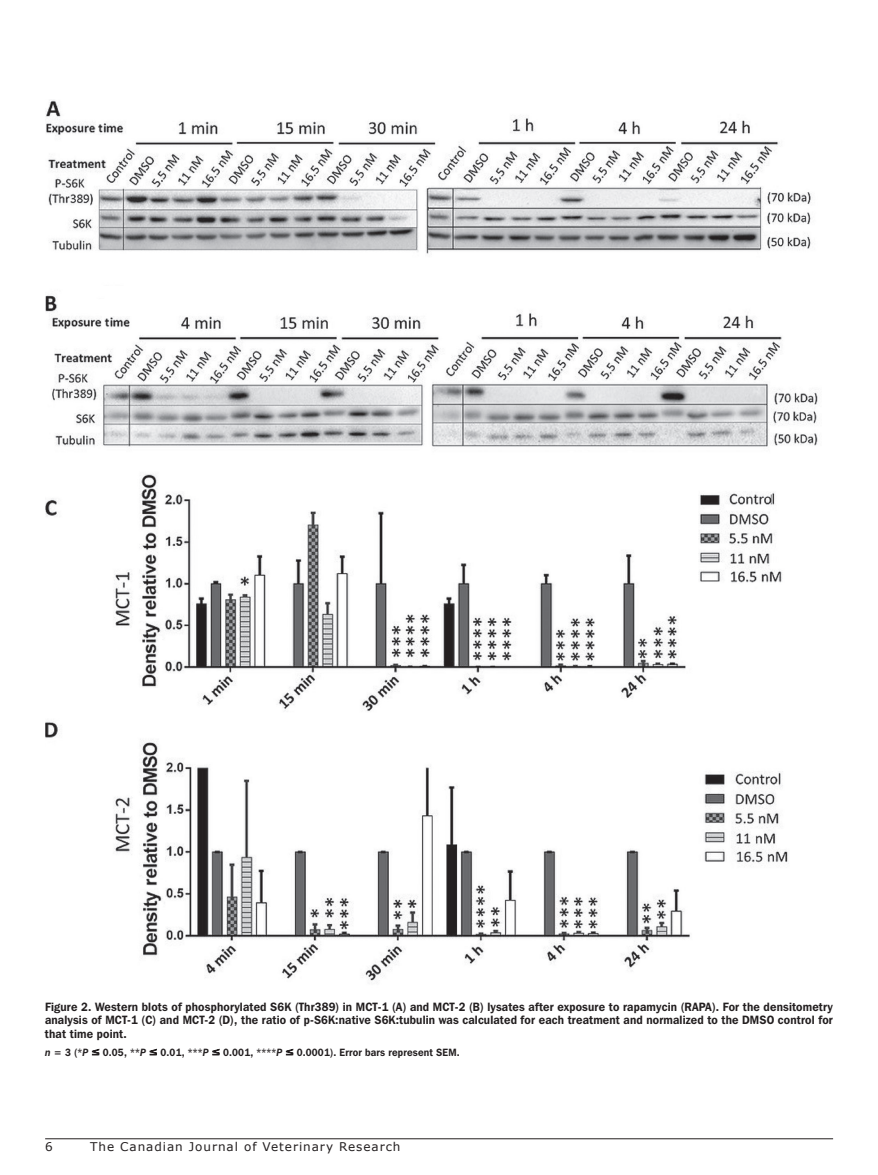
<style>
.page{position:relative;width:878px;height:1175px;background:#fff}
.page>*{position:absolute;margin:0;border:0;box-sizing:border-box;transform-origin:0 0}
.t1{font:600 12px/13.5px "Franklin Gothic IT Cby BT";letter-spacing:.015em;color:#231f20;text-align:justify;scale:.92 1}
.t2{font:12px "Verdana";letter-spacing:.075em;color:#231f20}
.t3{font:600 10.5px "Franklin Gothic IT Cby BT";letter-spacing:.015em;color:#231f20;scale:.92 1}
.s1{font-style:italic}
.s2{font-family:"Mathematical Pi One";font-weight:400}
</style>
<div class="page">
<hr style="left:45px;top:1138px;width:788px;height:1px;background:#231f20">
<img style="left:45px;top:100px;width:773px;height:881px">
<p class="t1" style="left:45px;top:999px;width:858px">Figure 2. Western blots of phosphorylated S6K (Thr389) in MCT-1 (A) and MCT-2 (B) lysates after exposure to rapamycin (RAPA). For the densitometry analysis of MCT-1 (C) and MCT-2 (D), the ratio of p-S6K:native S6K:tubulin was calculated for each treatment and normalized to the DMSO control for that time point.</p>
<p class="t3" style="left:45px;top:1045px;width:452px"><span class="s1">n</span> = 3 (*<span class="s1">P</span> <span class="s2">#</span> 0.05, **<span class="s1">P</span> <span class="s2">#</span> 0.01, ***<span class="s1">P</span> <span class="s2">#</span> 0.001, ****<span class="s1">P</span> <span class="s2">#</span> 0.0001). Error bars represent SEM.</p>
<p class="t2" style="left:45px;top:1138px;width:9px">6</p>
<p class="t2" style="left:90px;top:1138px;width:312px">The Canadian Journal of Veterinary Research</p>
</div>
